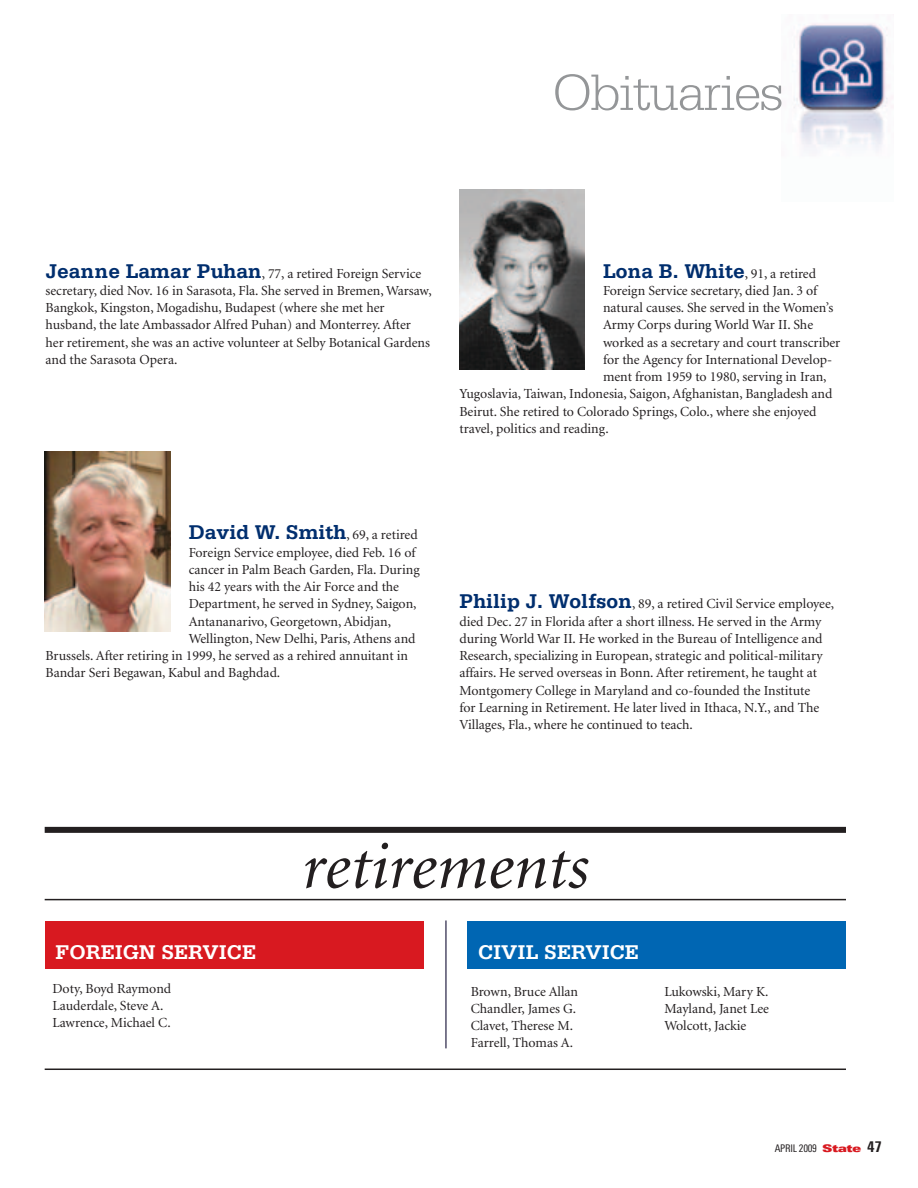
<style>
.page{position:relative;width:918px;height:1188px;background:#fff}
.page>*{position:absolute;margin:0;border:0;box-sizing:border-box;transform-origin:0 0}
.t1{font:italic 66px "Minion";color:#231f20}
.t2{font:300 54px "Serifa";letter-spacing:-.025em;color:#949698}
.t3{font:700 21px "Serifa";color:#fff}
.t4{font:700 21px "Serifa";color:#002e6e}
.t5{font:13.8px/17.2px "Minion";color:#231f20}
.t6{font:condensed 10.5px "Linotype Univers";letter-spacing:-.025em;color:#231f20}
.s1{font-family:"Serifa";font-weight:700;font-size:21px;color:#002e6e}
.s2{font-family:"Minion";font-weight:400;font-size:13.8px;color:#231f20}
.s3{font-family:"Linotype Univers Extd X Black";font-stretch:normal;color:#d81920}
.s4{font-weight:800;font-size:15px}
</style>
<div class="page">
<img style="left:794px;top:23px;width:99px;height:127px">
<img style="left:459px;top:190px;width:126px;height:180px">
<img style="left:45px;top:451px;width:126px;height:180px">
<div style="left:45px;top:827px;width:801px;height:6px;background:#231f20"></div>
<hr style="left:45px;top:899px;width:801px;height:1px;background:#231f20">
<hr style="left:45px;top:1069px;width:801px;height:1px;background:#231f20">
<div style="left:45px;top:921px;width:378px;height:47px;background:#d81920"></div>
<div style="left:468px;top:921px;width:378px;height:47px;background:#0066b3"></div>
<hr style="left:445px;top:920px;width:2px;height:128px;background:#514e69">
<h2 class="t2" style="left:553px;top:62px;width:232px">Obituaries</h2>
<p class="t5" style="left:46px;top:265px;width:388px"><span class="s1">Jeanne Lamar Puhan</span>, 77, a retired Foreign Service secretary, died Nov. 16 in Sarasota, Fla. She served in Bremen, Warsaw, Bangkok, Kingston, Mogadishu, Budapest (where she met her husband, the late Ambassador Alfred Puhan) and Monterrey. After her retirement, she was an active volunteer at Selby Botanical Gardens and the Sarasota Opera.</p>
<p class="t5" style="left:603px;top:265px;width:215px"><span class="s1">Lona B. White</span>, 91, a retired</p>
<p class="t5" style="left:603px;top:282px;width:216px">Foreign Service secretary, died Jan. 3 of</p>
<p class="t5" style="left:603px;top:300px;width:232px">natural causes. She served in the Women’s</p>
<p class="t5" style="left:603px;top:317px;width:212px">Army Corps during World War II. She</p>
<p class="t5" style="left:603px;top:334px;width:239px">worked as a secretary and court transcriber</p>
<p class="t5" style="left:603px;top:351px;width:231px">for the Agency for International Develop-</p>
<p class="t5" style="left:603px;top:369px;width:225px">ment from 1959 to 1980, serving in Iran,</p>
<p class="t5" style="left:459px;top:386px;width:375px">Yugoslavia, Taiwan, Indonesia, Saigon, Afghanistan, Bangladesh and</p>
<p class="t5" style="left:459px;top:403px;width:359px">Beirut. She retired to Colorado Springs, Colo., where she enjoyed</p>
<p class="t5" style="left:459px;top:420px;width:151px">travel, politics and reading.</p>
<h3 class="t4" style="left:189px;top:520px;width:231px">David W. Smith<span class="s2">, 69, a retired</span></h3>
<p class="t5" style="left:189px;top:544px;width:228px">Foreign Service employee, died Feb. 16 of</p>
<p class="t5" style="left:189px;top:561px;width:233px">cancer in Palm Beach Garden, Fla. During</p>
<p class="t5" style="left:189px;top:579px;width:212px">his 42 years with the Air Force and the</p>
<p class="t5" style="left:189px;top:596px;width:229px">Department, he served in Sydney, Saigon,</p>
<p class="t5" style="left:189px;top:613px;width:204px">Antananarivo, Georgetown, Abidjan,</p>
<p class="t5" style="left:189px;top:630px;width:228px">Wellington, New Delhi, Paris, Athens and</p>
<p class="t5" style="left:46px;top:648px;width:364px">Brussels. After retiring in 1999, he served as a rehired annuitant in</p>
<p class="t5" style="left:46px;top:665px;width:236px">Bandar Seri Begawan, Kabul and Baghdad.</p>
<p class="t5" style="left:459px;top:596px;width:376px"><span class="s1">Philip J. Wolfson</span>, 89, a retired Civil Service employee, died Dec. 27 in Florida after a short illness. He served in the Army during World War II. He worked in the Bureau of Intelligence and Research, specializing in European, strategic and political-military affairs. He served overseas in Bonn. After retirement, he taught at Montgomery College in Maryland and co-founded the Institute<br>for Learning in Retirement. He later lived in Ithaca, N.Y., and The Villages, Fla., where he continued to teach.</p>
<h1 class="t1" style="left:302px;top:834px;width:288px">retirements</h1>
<h3 class="t3" style="left:56px;top:940px;width:202px">FOREIGN SERVICE</h3>
<h3 class="t3" style="left:478px;top:940px;width:162px">CIVIL SERVICE</h3>
<p class="t5" style="left:52px;top:980px;width:120px">Doty, Boyd Raymond<br>Lauderdale, Steve A.<br>Lawrence, Michael C.</p>
<p class="t5" style="left:471px;top:983px;width:109px">Brown, Bruce Allan<br>Chandler, James G.<br>Clavet, Therese M.<br>Farrell, Thomas A.</p>
<p class="t5" style="left:664px;top:983px;width:106px;text-align:justify">Lukowski, Mary K.<br>Mayland, Janet Lee Wolcott, Jackie</p>
<p class="t6" style="left:775px;top:1142px;width:109px">APRIL 2009 <span class="s3">State</span> <span class="s4">47</span></p>
</div>
